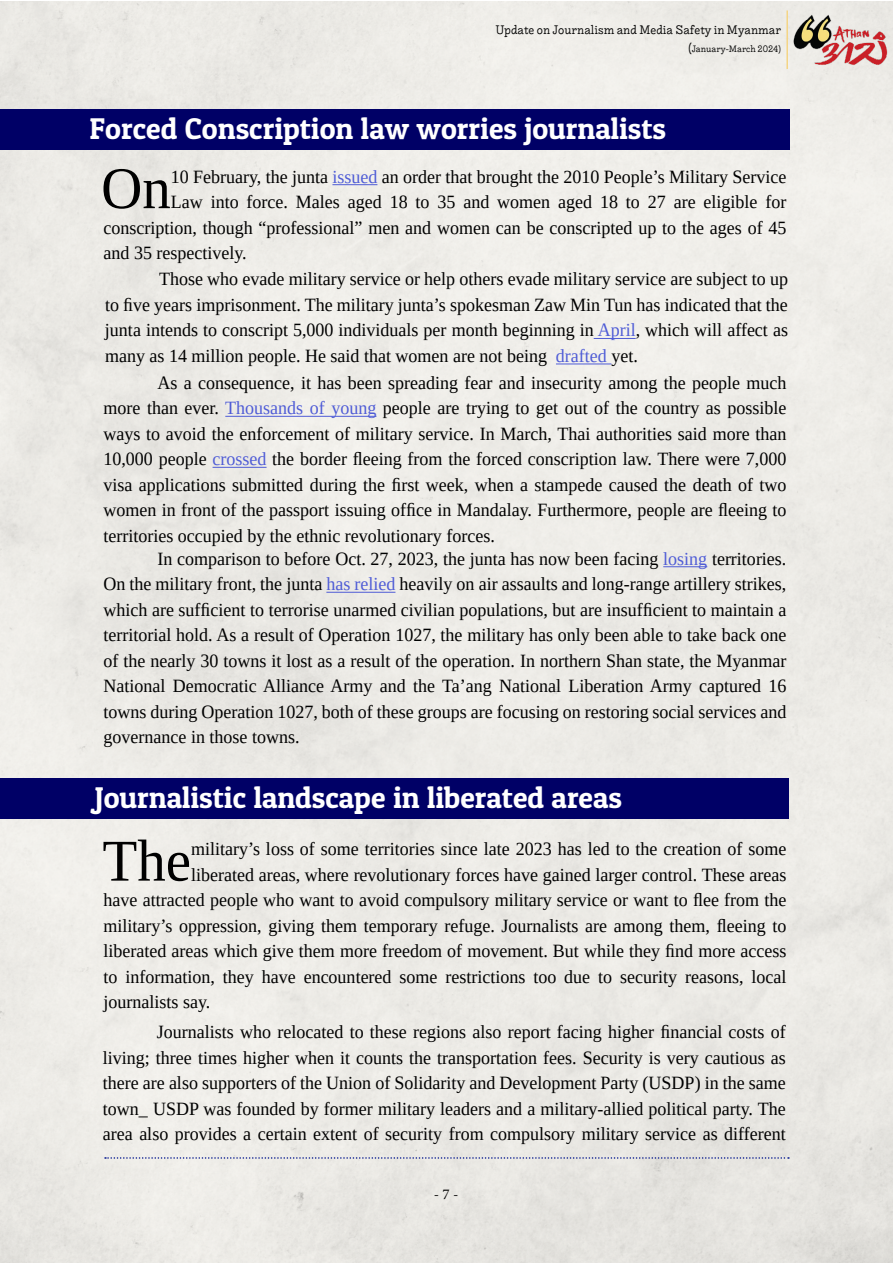
<style>
.page{position:relative;width:893px;height:1263px;background:#fff}
.page>*{position:absolute;margin:0;border:0;box-sizing:border-box;transform-origin:0 0}
.t1{font:59.25px "Liberation Serif";color:#000;scale:.96 1}
.t2{font:30px "Myanmar Tagu";color:#fff}
.t3{font:18.75px/25.5px "Liberation Serif";color:#000;text-align:justify;scale:.96 1}
.t4{font:15px "Minion Pro";color:#000}
.t5{font:12px "Liebe Ruth";color:#000}
.t6{font:9px "Liebe Ruth";color:#000}
.s1{font-size:12px}
.s2{color:#4f5cd6}
</style>
<div class="page">
<div style="left:0;top:1px;width:893px;height:1262px;background:#edebe6"></div>
<svg style="left:105px;top:1157px;width:684px;height:2px"></svg>
<img style="left:791px;top:10px;width:98px;height:59px">
<hr style="left:786px;top:11px;width:2px;height:58px;background:#f5d586">
<div style="left:0;top:110px;width:789px;height:40px;background:#006"></div>
<div style="left:0;top:778px;width:789px;height:41px;background:#006"></div>
<hr style="left:594px;top:338px;width:42px;height:1px;background:#4f5cd6">
<hr style="left:556px;top:363px;width:55px;height:1px;background:#4f5cd6">
<hr style="left:332px;top:184px;width:45px;height:1px;background:#4f5cd6">
<hr style="left:225px;top:416px;width:151px;height:1px;background:#4f5cd6">
<hr style="left:213px;top:467px;width:54px;height:1px;background:#4f5cd6">
<hr style="left:663px;top:566px;width:44px;height:1px;background:#4f5cd6">
<hr style="left:326px;top:592px;width:69px;height:1px;background:#4f5cd6">
<p class="t5" style="left:496px;top:22px;width:287px">Update on Journalism and Media Safety in Myanmar</p>
<p class="t6" style="left:688px;top:43px;width:94px"><span class="s1">(</span>January-March 2024)</p>
<h2 class="t2" style="left:89px;top:110px;width:578px">Forced Conscription law worries journalists</h2>
<h1 class="t1" style="left:101px;top:150px;width:74px">On</h1>
<p class="t3" style="left:171px;top:164px;width:643px">10 February, the junta <span class="s2">issued</span> an order that brought the 2010 People’s Military Service</p>
<p class="t3" style="left:171px;top:189px;width:643px">Law into force. Males aged 18 to 35 and women aged 18 to 27 are eligible for</p>
<p class="t3" style="left:103px;top:215px;width:713px">conscription, though “professional” men and women can be conscripted up to the ages of 45</p>
<p class="t3" style="left:104px;top:240px;width:151px">and 35 respectively.</p>
<p class="t3" style="left:105px;top:266px;width:713px;text-indent:54px">Those who evade military service or help others evade military service are subject to up to five years imprisonment. The military junta’s spokesman Zaw Min Tun has indicated that the junta intends to conscript 5,000 individuals per month beginning in <span class="s2">April</span>, which will affect as many as 14 million people. He said that women are not being <span class="s2">drafted</span> yet.</p>
<p class="t3" style="left:103px;top:370px;width:713px;text-indent:54px">As a consequence, it has been spreading fear and insecurity among the people much more than ever. <span class="s2">Thousands of young</span> people are trying to get out of the country as possible ways to avoid the enforcement of military service. In March, Thai authorities said more than 10,000 people <span class="s2">crossed</span> the border fleeing from the forced conscription law. There were 7,000 visa applications submitted during the first week, when a stampede caused the death of two women in front of the passport issuing office in Mandalay. Furthermore, people are fleeing to territories occupied by the ethnic revolutionary forces.</p>
<p class="t3" style="left:103px;top:546px;width:713px;text-indent:54px">In comparison to before Oct. 27, 2023, the junta has now been facing <span class="s2">losing</span> territories.<br>On the military front, the junta <span class="s2">has relied</span> heavily on air assaults and long-range artillery strikes, which are sufficient to terrorise unarmed civilian populations, but are insufficient to maintain a territorial hold. As a result of Operation 1027, the military has only been able to take back one of the nearly 30 towns it lost as a result of the operation. In northern Shan state, the Myanmar National Democratic Alliance Army and the Ta’ang National Liberation Army captured 16 towns during Operation 1027, both of these groups are focusing on restoring social services and governance in those towns.</p>
<h2 class="t2" style="left:95px;top:778px;width:529px">Journalistic landscape in liberated areas</h2>
<h1 class="t1" style="left:102px;top:822px;width:94px">The</h1>
<p class="t3" style="left:191px;top:836px;width:622px">military’s loss of some territories since late 2023 has led to the creation of some</p>
<p class="t3" style="left:191px;top:861px;width:622px">liberated areas, where revolutionary forces have gained larger control. These areas</p>
<p class="t3" style="left:104px;top:887px;width:713px">have attracted people who want to avoid compulsory military service or want to flee from the</p>
<p class="t3" style="left:104px;top:912px;width:713px">military’s oppression, giving them temporary refuge. Journalists are among them, fleeing to</p>
<p class="t3" style="left:104px;top:938px;width:713px">liberated areas which give them more freedom of movement. But while they find more access</p>
<p class="t3" style="left:104px;top:963px;width:713px">to information, they have encountered some restrictions too due to security reasons, local</p>
<p class="t3" style="left:104px;top:989px;width:113px">journalists say.</p>
<p class="t3" style="left:103px;top:1019px;width:713px;text-indent:54px">Journalists who relocated to these regions also report facing higher financial costs of living; three times higher when it counts the transportation fees. Security is very cautious as there are also supporters of the Union of Solidarity and Development Party (USDP) in the same town_ USDP was founded by former military leaders and a military-allied political party. The area also provides a certain extent of security from compulsory military service as different</p>
<p class="t4" style="left:434px;top:1184px;width:26px">- 7 -</p>
</div>
